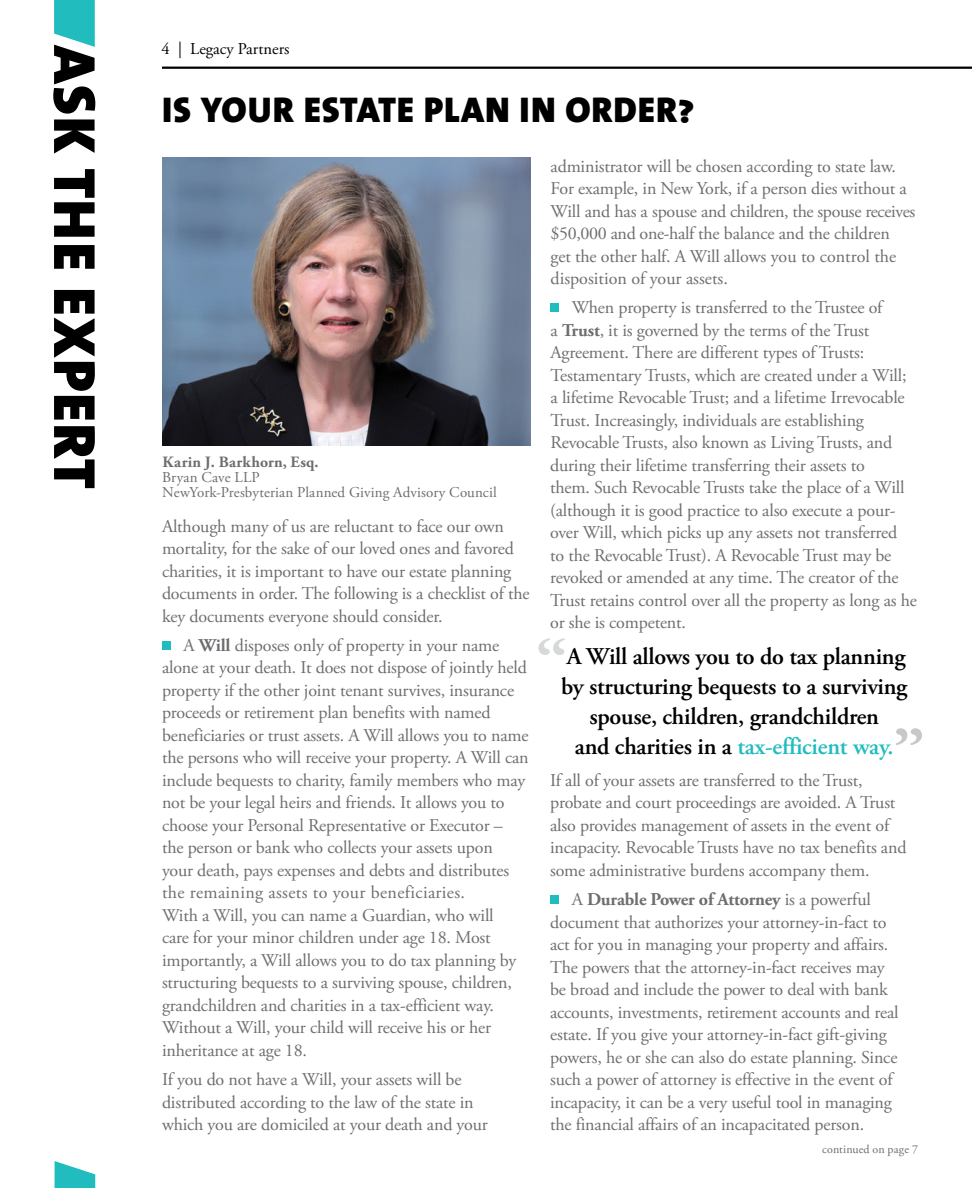
<style>
.page{position:relative;width:972px;height:1188px;background:#fff}
.page>*{position:absolute;margin:0;border:0;box-sizing:border-box;transform-origin:0 0}
.t1{font:36px "The Sans Black Caps";letter-spacing:.025em;color:#000}
.Body{font:600 24px/30px "Adobe Garamond Pro";letter-spacing:-.01em;color:#000;text-align:center}
.Body-2{font:18px/22.5px "Adobe Garamond Pro";letter-spacing:-.01em;color:#6d6e71}
.t2{font:16.5px "Adobe Garamond Pro";color:#000}
.Body-3{font:700 15.75px "Adobe Garamond Pro";letter-spacing:.015em;color:#6d6e71}
.Body-4{font:15px/15px "Adobe Garamond Pro";letter-spacing:.005em;color:#6d6e71}
.Quotes{font:12px "Adobe Garamond Pro";letter-spacing:.01em;color:#6d6e71}
.s1{font-weight:700}
.s2{color:#21bcbe}
</style>
<div class="page">
<hr style="left:162px;top:67px;width:810px;height:2px;background:#000">
<svg style="left:55px;top:1161px;width:40px;height:27px"></svg>
<svg style="left:53px;top:0;width:42px;height:488px"></svg>
<div style="left:162px;top:641px;width:9px;height:8px;background:#21bcbe"></div>
<div style="left:551px;top:303px;width:8px;height:9px;background:#21bcbe"></div>
<div style="left:550px;top:895px;width:9px;height:9px;background:#21bcbe"></div>
<img style="left:162px;top:158px;width:368px;height:288px">
<svg style="left:538px;top:638px;width:27px;height:17px"></svg>
<svg style="left:896px;top:728px;width:26px;height:17px"></svg>
<p class="t2" style="left:162px;top:39px;width:130px">4 | Legacy Partners</p>
<h1 class="t1" style="left:162px;top:79px;width:534px">IS YOUR ESTATE PLAN IN ORDER?</h1>
<p class="Body-3" style="left:162px;top:453px;width:158px">Karin J. Barkhorn, Esq.</p>
<p class="Body-4" style="left:162px;top:470px;width:336px">Bryan Cave LLP<br>NewYork-Presbyterian Planned Giving Advisory Council</p>
<p class="Body-2" style="left:162px;top:515px;width:369px">Although many of us are reluctant to face our own mortality, for the sake of our loved ones and favored charities, it is important to have our estate planning documents in order. The following is a checklist of the key documents everyone should consider.</p>
<p class="Body-2" style="left:162px;top:635px;width:368px;text-indent:22px">A <span class="s1">Will</span> disposes only of property in your name alone at your death. It does not dispose of jointly held property if the other joint tenant survives, insurance proceeds or retirement plan benefits with named beneficiaries or trust assets. A Will allows you to name the persons who will receive your property. A Will can include bequests to charity, family members who may not be your legal heirs and friends. It allows you to choose your Personal Representative or Executor – the person or bank who collects your assets upon<br>your death, pays expenses and debts and distributes the remaining assets to your beneficiaries.<br>With a Will, you can name a Guardian, who will<br>care for your minor children under age 18. Most importantly, a Will allows you to do tax planning by structuring bequests to a surviving spouse, children, grandchildren and charities in a tax-efficient way.<br>Without a Will, your child will receive his or her inheritance at age 18.</p>
<p class="Body-2" style="left:162px;top:1069px;width:327px">If you do not have a Will, your assets will be distributed according to the law of the state in which you are domiciled at your death and your</p>
<p class="Body-2" style="left:551px;top:155px;width:366px">administrator will be chosen according to state law.<br>For example, in New York, if a person dies without a Will and has a spouse and children, the spouse receives $50,000 and one-half the balance and the children<br>get the other half. A Will allows you to control the disposition of your assets.</p>
<p class="Body-2" style="left:550px;top:297px;width:368px;text-indent:22px">When property is transferred to the Trustee of<br>a <span class="s1">Trust</span>, it is governed by the terms of the Trust Agreement. There are different types of Trusts:<br>Testamentary Trusts, which are created under a Will; a lifetime Revocable Trust; and a lifetime Irrevocable Trust. Increasingly, individuals are establishing Revocable Trusts, also known as Living Trusts, and during their lifetime transferring their assets to<br>them. Such Revocable Trusts take the place of a Will (although it is good practice to also execute a pour&shy;over Will, which picks up any assets not transferred<br>to the Revocable Trust). A Revocable Trust may be revoked or amended at any time. The creator of the Trust retains control over all the property as long as he or she is competent.</p>
<p class="Body" style="left:561px;top:642px;width:348px">A Will allows you to do tax planning by structuring bequests to a surviving spouse, children, grandchildren<br>and charities in a <span class="s2">tax-efficient way.</span></p>
<p class="Body-2" style="left:550px;top:770px;width:358px">If all of your assets are transferred to the Trust, probate and court proceedings are avoided. A Trust also provides management of assets in the event of incapacity. Revocable Trusts have no tax benefits and some administrative burdens accompany them.</p>
<p class="Body-2" style="left:550px;top:889px;width:350px;text-indent:22px">A <span class="s1">Durable Power of Attorney</span> is a powerful document that authorizes your attorney-in-fact to act for you in managing your property and affairs.<br>The powers that the attorney-in-fact receives may be broad and include the power to deal with bank accounts, investments, retirement accounts and real estate. If you give your attorney-in-fact gift-giving powers, he or she can also do estate planning. Since such a power of attorney is effective in the event of incapacity, it can be a very useful tool in managing the financial affairs of an incapacitated person.</p>
<p class="Quotes" style="left:822px;top:1142px;width:97px">continued on page 7</p>
</div>
